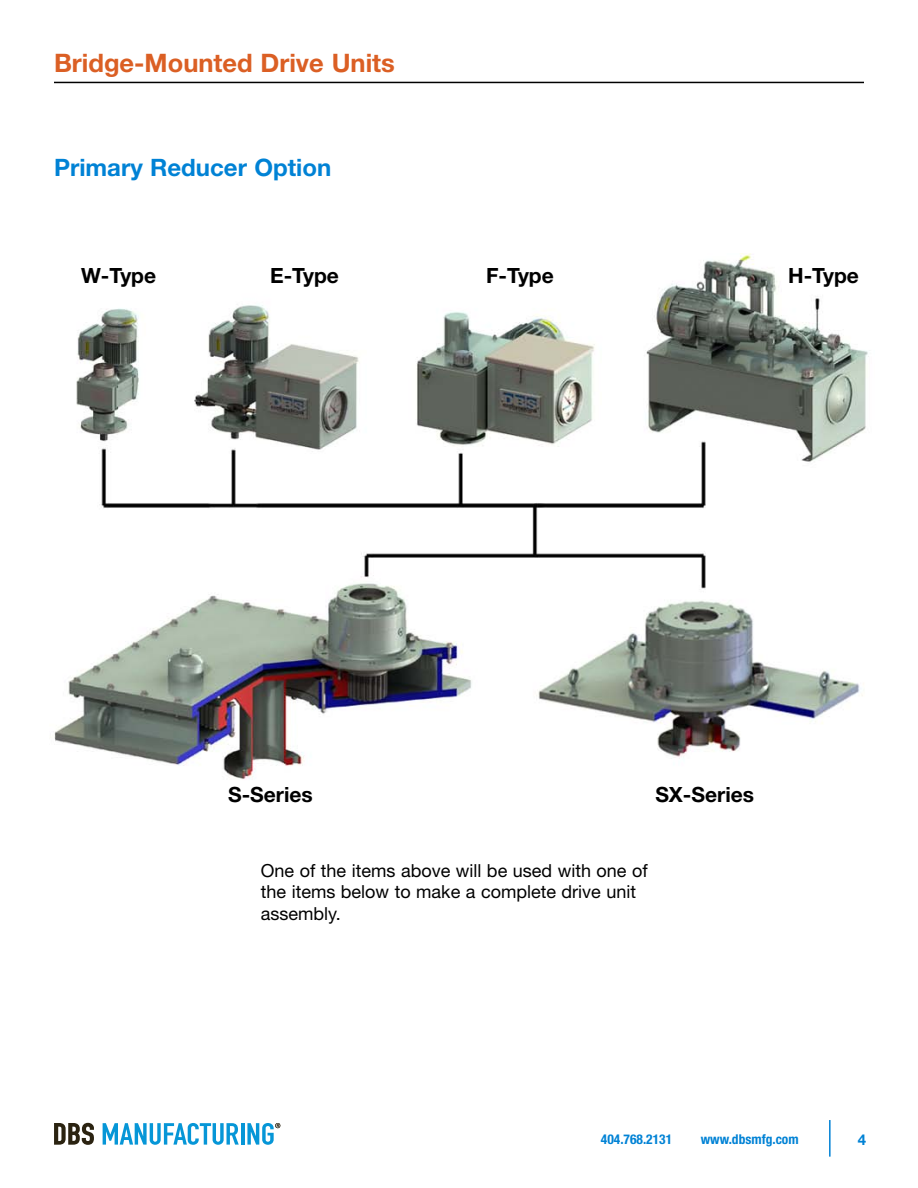
<style>
.page{position:relative;width:918px;height:1188px;background:#fff}
.page>*{position:absolute;margin:0;border:0;box-sizing:border-box;transform-origin:0 0}
.t1{font:700 25.5px "Helvetica Neue";color:#db5f24}
.t2{font:700 24px "Helvetica Neue";color:#0082d5}
.t3{font:700 21px "Helvetica Neue";color:#000}
.t4{font:18px/21.6px "Helvetica Neue";color:#000}
.t5{font:700 15px "Helvetica Neue";color:#0082d5}
.t6{font:700 condensed 13.5px "Helvetica Neue";color:#0082d5}
</style>
<div class="page">
<img style="left:54px;top:254px;width:815px;height:525px">
<hr style="left:54px;top:82px;width:810px;height:1px;background:#000">
<hr style="left:829px;top:1120px;width:2px;height:37px;background:#0082d5">
<svg style="left:54px;top:1123px;width:40px;height:22px"></svg>
<svg style="left:103px;top:1123px;width:136px;height:22px"></svg>
<hr style="left:241px;top:1123px;width:3px;height:22px;background:#0696d7">
<svg style="left:247px;top:1123px;width:33px;height:22px"></svg>
<h1 class="t1" style="left:54px;top:54px;width:342px">Bridge-Mounted Drive Units</h1>
<h2 class="t2" style="left:54px;top:159px;width:279px">Primary Reducer Option</h2>
<p class="t3" style="left:81px;top:268px;width:77px">W-Type</p>
<p class="t3" style="left:270px;top:268px;width:70px">E-Type</p>
<p class="t3" style="left:486px;top:268px;width:69px">F-Type</p>
<p class="t3" style="left:788px;top:268px;width:72px">H-Type</p>
<p class="t3" style="left:228px;top:787px;width:86px">S-Series</p>
<p class="t3" style="left:655px;top:787px;width:100px">SX-Series</p>
<p class="t4" style="left:261px;top:861px;width:388px">One of the items above will be used with one of the items below to make a complete drive unit assembly.</p>
<p class="t6" style="left:601px;top:1131px;width:73px">404.768.2131</p>
<p class="t6" style="left:701px;top:1131px;width:99px">www.dbsmfg.com</p>
<p class="t5" style="left:858px;top:1134px;width:10px">4</p>
</div>
